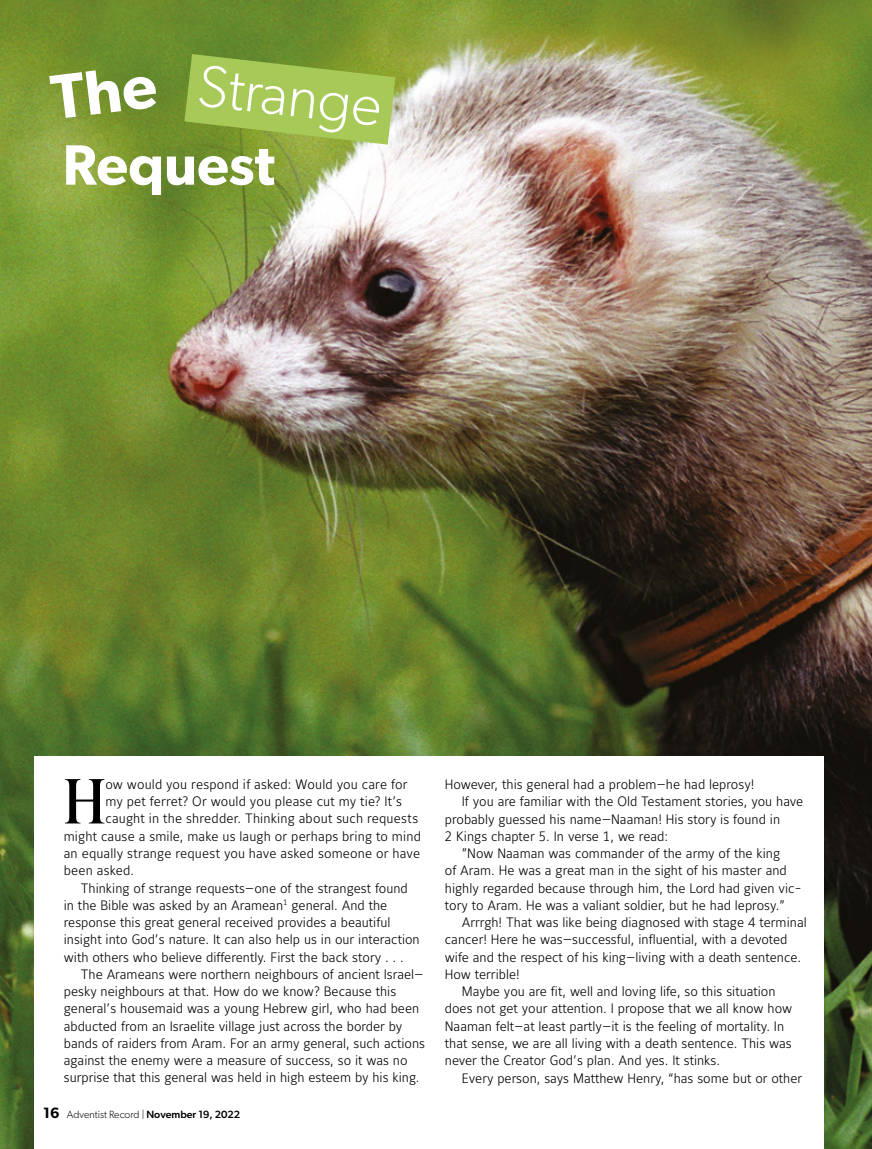
<style>
.page{position:relative;width:872px;height:1149px;background:#fff}
.page>*{position:absolute;margin:0;border:0;box-sizing:border-box;transform-origin:0 0}
.t1{font:60.9px "Ivy Presto Headline";color:#000}
.t2{font:300 58.95px "Gibson";color:#fff}
.t3{font:600 57px "Gibson";color:#fff}
.t4{font:13.5px "Maurea Light Tf";color:#000}
.t5{font:300 10.5px "Gibson";color:#000}
.s1{font-weight:600;font-size:15px}
.s2{font-weight:500}
</style>
<div class="page">
<img style="left:0;top:0;width:872px;height:1148px">
<svg style="left:184px;top:54px;width:211px;height:90px;background:#9cbc4f"></svg>
<div style="left:34px;top:756px;width:790px;height:392px;background:#fff"></div>
<svg style="left:49px;top:68px;width:109px;height:51px;background:#73902d"></svg>
<h2 class="t2" style="left:202px;top:49px;width:186px;rotate:7deg">Strange</h2>
<h3 class="t3" style="left:63px;top:131px;width:214px">Request</h3>
<h1 class="t1" style="left:64px;top:757px;width:43px">H</h1>
<p class="t4" style="left:105px;top:776px;width:303px">ow would you respond if asked: Would you care for</p>
<p class="t4" style="left:105px;top:793px;width:298px">my pet ferret? Or would you please cut my tie? It’s</p>
<p class="t4" style="left:105px;top:811px;width:314px">caught in the shredder. Thinking about such requests</p>
<p class="t4" style="left:64px;top:828px;width:359px">might cause a smile, make us laugh or perhaps bring to mind</p>
<p class="t4" style="left:64px;top:845px;width:358px">an equally strange request you have asked someone or have</p>
<p class="t4" style="left:64px;top:862px;width:72px">been asked.</p>
<p class="t4" style="left:81px;top:880px;width:328px">Thinking of strange requests—one of the strangest found</p>
<p class="t4" style="left:64px;top:897px;width:325px">in the Bible was asked by an Aramean<sup>1</sup> general. And the</p>
<p class="t4" style="left:64px;top:914px;width:328px">response this great general received provides a beautiful</p>
<p class="t4" style="left:64px;top:931px;width:357px">insight into God’s nature. It can also help us in our interaction</p>
<p class="t4" style="left:64px;top:949px;width:341px">with others who believe differently. First the back story . . .</p>
<p class="t4" style="left:81px;top:966px;width:344px">The Arameans were northern neighbours of ancient Israel—</p>
<p class="t4" style="left:64px;top:983px;width:334px">pesky neighbours at that. How do we know? Because this</p>
<p class="t4" style="left:64px;top:1000px;width:357px">general’s housemaid was a young Hebrew girl, who had been</p>
<p class="t4" style="left:64px;top:1018px;width:340px">abducted from an Israelite village just across the border by</p>
<p class="t4" style="left:64px;top:1035px;width:363px">bands of raiders from Aram. For an army general, such actions</p>
<p class="t4" style="left:64px;top:1052px;width:345px">against the enemy were a measure of success, so it was no</p>
<p class="t4" style="left:64px;top:1069px;width:357px">surprise that this general was held in high esteem by his king.</p>
<p class="t5" style="left:43px;top:1107px;width:199px"><span class="s1">16</span> Adventist Record | <span class="s2">November 19, 2022</span></p>
<p class="t4" style="left:445px;top:776px;width:311px">However, this general had a problem—he had leprosy!</p>
<p class="t4" style="left:462px;top:793px;width:343px">If you are familiar with the Old Testament stories, you have</p>
<p class="t4" style="left:445px;top:811px;width:337px">probably guessed his name—Naaman! His story is found in</p>
<p class="t4" style="left:445px;top:828px;width:225px">2 Kings chapter 5. In verse 1, we read:</p>
<p class="t4" style="left:462px;top:845px;width:320px">”Now Naaman was commander of the army of the king</p>
<p class="t4" style="left:445px;top:862px;width:343px">of Aram. He was a great man in the sight of his master and</p>
<p class="t4" style="left:445px;top:880px;width:358px">highly regarded because through him, the Lord had given vic-</p>
<p class="t4" style="left:445px;top:897px;width:341px">tory to Aram. He was a valiant soldier, but he had leprosy.”</p>
<p class="t4" style="left:462px;top:914px;width:346px">Arrrgh! That was like being diagnosed with stage 4 terminal</p>
<p class="t4" style="left:445px;top:931px;width:344px">cancer! Here he was—successful, influential, with a devoted</p>
<p class="t4" style="left:445px;top:949px;width:358px">wife and the respect of his king—living with a death sentence.</p>
<p class="t4" style="left:445px;top:966px;width:76px">How terrible!</p>
<p class="t4" style="left:462px;top:983px;width:315px">Maybe you are fit, well and loving life, so this situation</p>
<p class="t4" style="left:445px;top:1000px;width:349px">does not get your attention. I propose that we all know how</p>
<p class="t4" style="left:445px;top:1018px;width:341px">Naaman felt—at least partly—it is the feeling of mortality. In</p>
<p class="t4" style="left:445px;top:1035px;width:348px">that sense, we are all living with a death sentence. This was</p>
<p class="t4" style="left:445px;top:1052px;width:277px">never the Creator God’s plan. And yes. It stinks.</p>
<p class="t4" style="left:462px;top:1069px;width:342px">Every person, says Matthew Henry, “has some but or other</p>
</div>
